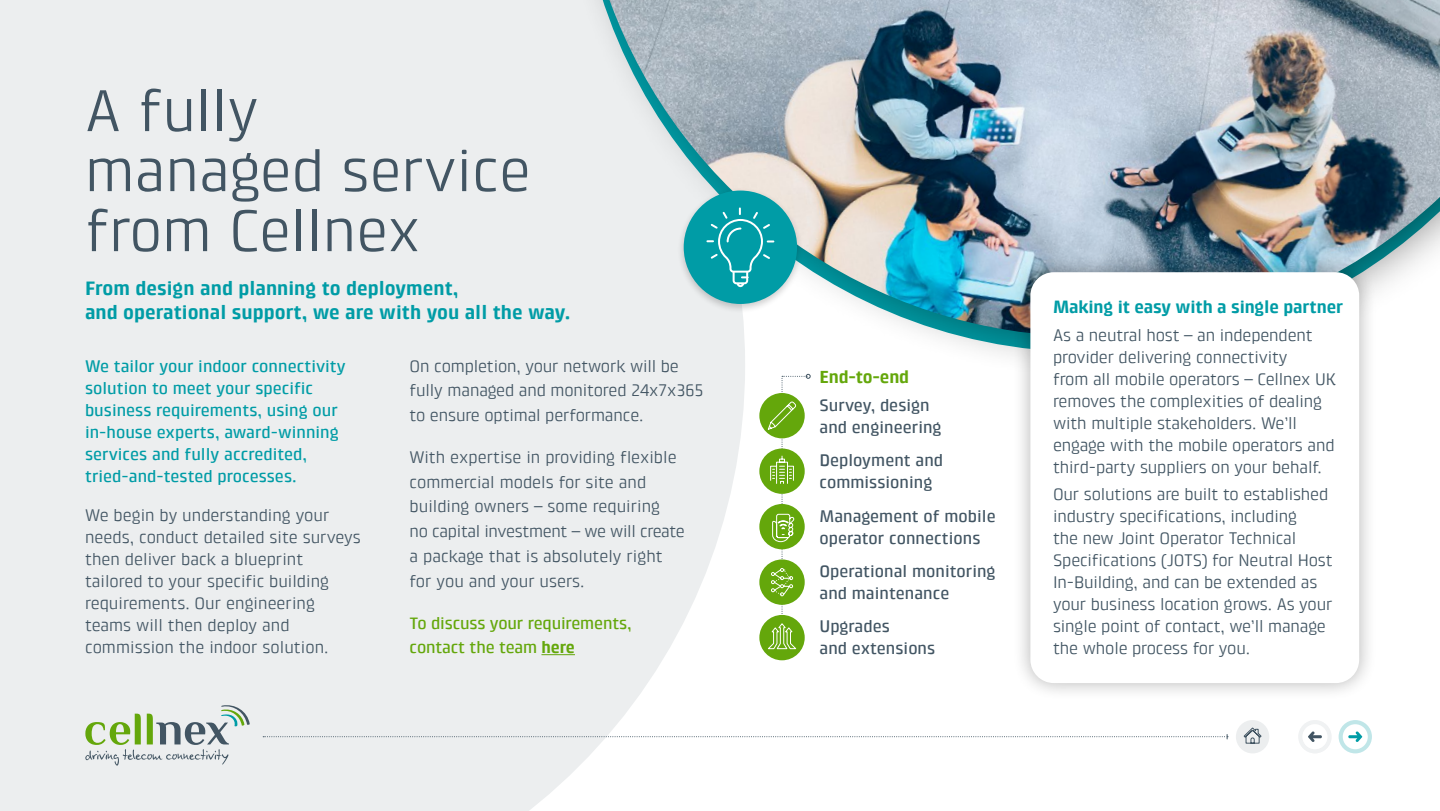
<style>
.page{position:relative;width:1440px;height:811px;background:#fff}
.page>*{position:absolute;margin:0;border:0;box-sizing:border-box;transform-origin:0 0}
.t1{font:60px/60px "Klint Pro";color:#425563}
.t2{font:700 20px/24px "Klint Pro";color:#009ca6}
.t3{font:700 18px "Klint Pro";letter-spacing:-.01em;color:#009ca6}
.t4{font:700 18px "Klint Pro";letter-spacing:-.01em;color:#64a70b}
.t5{font:17px/22px "Klint Pro";letter-spacing:-.01em;color:#425563}
.t6{font:500 17px/22px "Klint Pro";color:#009ca6}
.t7{font:500 17px/22px "Klint Pro";color:#425563}
.t8{font:500 17px/24.8px "Klint Pro";letter-spacing:-.01em;color:#64a70b}
.s1{font-weight:700}
</style>
<div class="page">
<div style="left:0;top:0;width:745px;height:811px;background:#eceeef"></div>
<div style="left:568px;top:0;width:872px;height:382px;background:#000;opacity:.45"></div>
<img style="left:609px;top:0;width:831px;height:336px">
<div style="left:1012px;top:254px;width:365px;height:447px;background:#000;opacity:.3"></div>
<div style="left:1030px;top:272px;width:329px;height:411px;background:#fff;border-radius:23px"></div>
<hr style="left:541px;top:654px;width:34px;height:1px;background:#64a70b">
<div style="left:759px;top:559px;width:46px;height:46px;background:#64a70b;border-radius:50%"></div>
<div style="left:759px;top:504px;width:46px;height:45px;background:#64a70b;border-radius:50%"></div>
<div style="left:759px;top:615px;width:46px;height:45px;background:#64a70b;border-radius:50%"></div>
<div style="left:759px;top:393px;width:46px;height:45px;background:#64a70b;border-radius:50%"></div>
<div style="left:759px;top:448px;width:46px;height:46px;background:#64a70b;border-radius:50%"></div>
<svg style="left:766px;top:374px;width:45px;height:275px"></svg>
<div style="left:677px;top:187px;width:127px;height:126px;background:#000;opacity:.2"></div>
<div style="left:684px;top:190px;width:113px;height:114px;background:#009ca6;border-radius:50%"></div>
<svg style="left:706px;top:207px;width:69px;height:81px"></svg>
<svg style="left:263px;top:734px;width:965px;height:5px"></svg>
<svg style="left:85px;top:703px;width:165px;height:62px;background:#cdd6cc"></svg>
<svg style="left:1236px;top:720px;width:33px;height:33px"></svg>
<svg style="left:1338px;top:720px;width:34px;height:34px"></svg>
<svg style="left:1298px;top:720px;width:33px;height:33px"></svg>
<h1 class="t1" style="left:85px;top:80px;width:447px">A fully<br>managed service from Cellnex</h1>
<p class="t2" style="left:85px;top:276px;width:487px">From design and planning to deployment,<br>and operational support, we are with you all the way.</p>
<p class="t6" style="left:85px;top:355px;width:262px">We tailor your indoor connectivity solution to meet your specific business requirements, using our in-house experts, award-winning services and fully accredited, tried-and-tested processes.</p>
<p class="t5" style="left:85px;top:504px;width:277px">We begin by understanding your needs, conduct detailed site surveys then deliver back a blueprint tailored to your specific building requirements. Our engineering teams will then deploy and commission the indoor solution.</p>
<p class="t5" style="left:410px;top:353px;width:296px;line-height:24.8px">On completion, your network will be fully managed and monitored 24x7x365 to ensure optimal performance.</p>
<p class="t5" style="left:410px;top:445px;width:277px;line-height:24.8px">With expertise in providing flexible commercial models for site and building owners – some requiring<br>no capital investment – we will create a package that is absolutely right for you and your users.</p>
<p class="t8" style="left:410px;top:610px;width:224px">To discuss your requirements, contact the team <span class="s1">here</span></p>
<p class="t4" style="left:819px;top:367px;width:91px">End-to-end</p>
<p class="t7" style="left:819px;top:394px;width:124px">Survey, design and engineering</p>
<p class="t7" style="left:819px;top:449px;width:125px">Deployment and commissioning</p>
<p class="t7" style="left:819px;top:505px;width:178px">Management of mobile operator connections</p>
<p class="t7" style="left:819px;top:560px;width:178px">Operational monitoring and maintenance</p>
<p class="t7" style="left:819px;top:615px;width:117px">Upgrades<br>and extensions</p>
<p class="t3" style="left:1053px;top:297px;width:292px">Making it easy with a single partner</p>
<p class="t5" style="left:1053px;top:324px;width:285px">As a neutral host – an independent provider delivering connectivity<br>from all mobile operators – Cellnex UK removes the complexities of dealing with multiple stakeholders. We’ll engage with the mobile operators and third-party suppliers on your behalf.</p>
<p class="t5" style="left:1053px;top:483px;width:281px">Our solutions are built to established industry specifications, including<br>the new Joint Operator Technical Specifications (JOTS) for Neutral Host In-Building, and can be extended as your business location grows. As your single point of contact, we’ll manage the whole process for you.</p>
</div>
